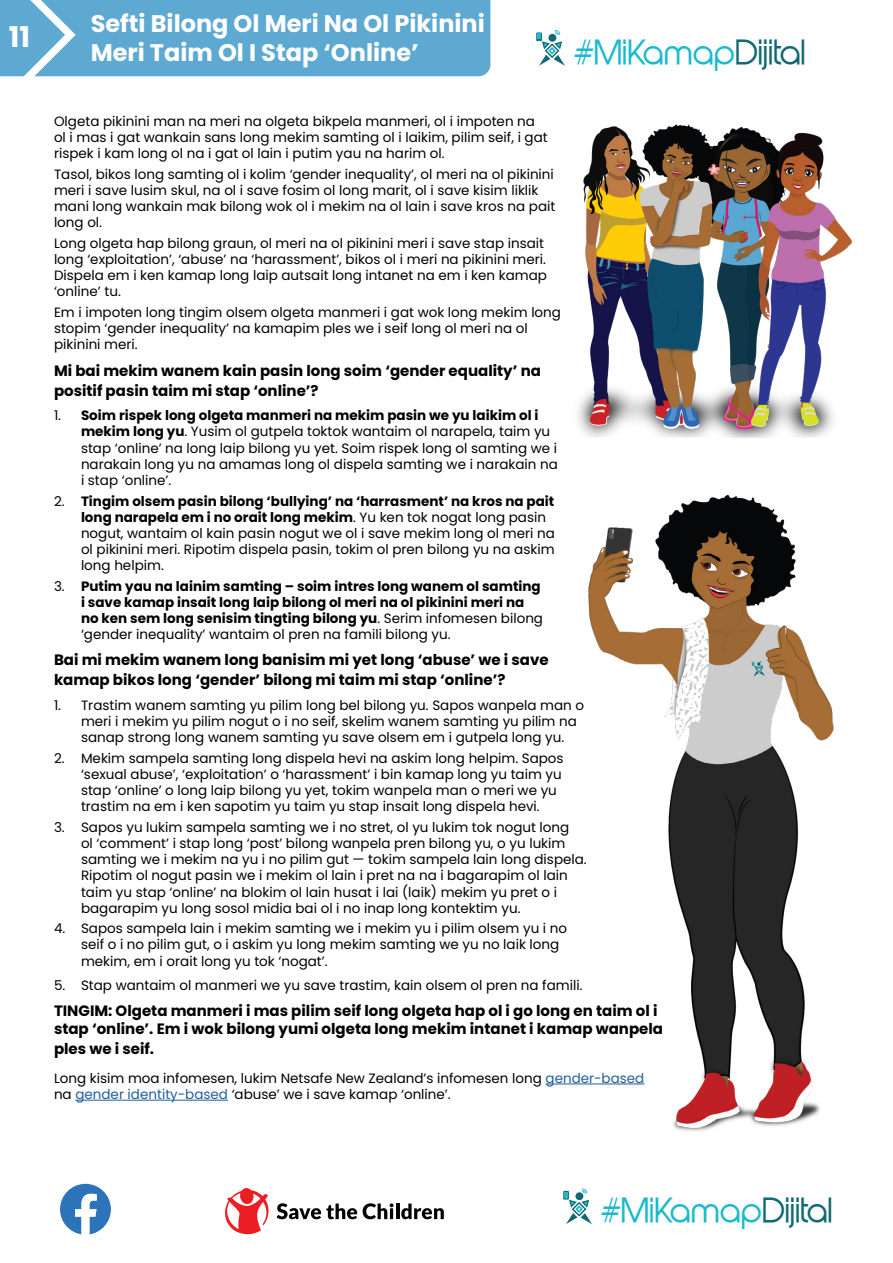
<style>
.page{position:relative;width:893px;height:1263px;background:#fff}
.page>*{position:absolute;margin:0;border:0;box-sizing:border-box;transform-origin:0 0}
.t1{font:31.95px "Abeatby Kai";color:#1cbacb}
.t2{font:700 28.5px "Poppins";color:#fff}
.t3{font:700 24px/28.8px "Poppins";color:#fff}
.t4{font:700 15px/19.8px "Poppins";color:#000}
.t5{font:13.5px/16.2px "Poppins";color:#000}
.t6{font:700 13.5px/16.2px "Poppins";color:#000}
.s1{color:#116972}
.s2{font-weight:700}
.s3{font-weight:400}
.s4{color:#215e9e}
</style>
<div class="page">
<hr style="left:545px;top:1083px;width:99px;height:1px;background:#215e9e">
<hr style="left:75px;top:1100px;width:153px;height:1px;background:#215e9e">
<div style="left:0;top:0;width:490px;height:77px;background:#5ea9d1"></div>
<svg style="left:60px;top:1184px;width:51px;height:51px"></svg>
<svg style="left:277px;top:1203px;width:80px;height:16px"></svg>
<svg style="left:363px;top:1203px;width:30px;height:16px"></svg>
<hr style="left:396px;top:1203px;width:3px;height:16px;background:#000">
<svg style="left:401px;top:1203px;width:43px;height:16px"></svg>
<svg style="left:225px;top:1188px;width:44px;height:47px"></svg>
<svg style="left:537px;top:30px;width:28px;height:36px"></svg>
<svg style="left:564px;top:1188px;width:28px;height:36px"></svg>
<img style="left:570px;top:494px;width:264px;height:637px">
<img style="left:577px;top:124px;width:275px;height:313px">
<h2 class="t2" style="left:9px;top:21px;width:23px">11</h2>
<h3 class="t3" style="left:91px;top:10px;width:396px">Sefti Bilong Ol Meri Na Ol Pikinini<br>Meri Taim Ol I Stap ‘Online’</h3>
<h1 class="t1" style="left:574px;top:39px;width:234px">#MiKamap<span class="s1">Dijital</span></h1>
<p class="t5" style="left:54px;top:113px;width:495px">Olgeta pikinini man na meri na olgeta bikpela manmeri, ol i impoten na ol i mas i gat wankain sans long mekim samting ol i laikim, pilim seif, i gat rispek i kam long ol na i gat ol lain i putim yau na harim ol.</p>
<p class="t5" style="left:54px;top:166px;width:503px">Tasol, bikos long samting ol i kolim ‘gender inequality’, ol meri na ol pikinini meri i save lusim skul, na ol i save fosim ol long marit, ol i save kisim liklik mani long wankain mak bilong wok ol i mekim na ol lain i save kros na pait long ol.</p>
<p class="t5" style="left:54px;top:235px;width:495px">Long olgeta hap bilong graun, ol meri na ol pikinini meri i save stap insait long ‘exploitation’, ‘abuse’ na ‘harassment’, bikos ol i meri na pikinini meri.<br>Dispela em i ken kamap long laip autsait long intanet na em i ken kamap ‘online’ tu.</p>
<p class="t5" style="left:54px;top:304px;width:509px">Em i impoten long tingim olsem olgeta manmeri i gat wok long mekim long stopim ‘gender inequality’ na kamapim ples we i seif long ol meri na ol pikinini meri.</p>
<p class="t4" style="left:54px;top:361px;width:488px">Mi bai mekim wanem kain pasin long soim ‘gender equality’ na positif pasin taim mi stap ‘online’?</p>
<p class="t5" style="left:81px;top:407px;width:478px;text-indent:-27px">1. <span class="s2">Soim rispek long olgeta manmeri na mekim pasin we yu laikim ol i mekim long yu</span>. Yusim ol gutpela toktok wantaim ol narapela, taim yu stap ‘online’ na long laip bilong yu yet. Soim rispek long ol samting we i narakain long yu na amamas long ol dispela samting we i narakain na i stap ‘online’.</p>
<p class="t5" style="left:81px;top:493px;width:475px;text-indent:-27px">2. <span class="s2">Tingim olsem pasin bilong ‘bullying’ na ‘harrasment’ na kros na pait long narapela em i no orait long mekim</span>. Yu ken tok nogat long pasin nogut, wantaim ol kain pasin nogut we ol i save mekim long ol meri na ol pikinini meri. Ripotim dispela pasin, tokim ol pren bilong yu na askim long helpim.</p>
<p class="t6" style="left:81px;top:578px;width:464px;text-indent:-27px"><span class="s3">3.</span> Putim yau na lainim samting – soim intres long wanem ol samting i save kamap insait long laip bilong ol meri na ol pikinini meri na no ken sem long senisim tingting bilong yu<span class="s3">. Serim infomesen bilong ‘gender inequality’ wantaim ol pren na famili bilong yu.</span></p>
<p class="t4" style="left:54px;top:650px;width:496px">Bai mi mekim wanem long banisim mi yet long ‘abuse’ we i save kamap bikos long ‘gender’ bilong mi taim mi stap ‘online’?</p>
<p class="t5" style="left:81px;top:697px;width:505px;text-indent:-27px">1. Trastim wanem samting yu pilim long bel bilong yu. Sapos wanpela man o meri i mekim yu pilim nogut o i no seif, skelim wanem samting yu pilim na sanap strong long wanem samting yu save olsem em i gutpela long yu.</p>
<p class="t5" style="left:81px;top:750px;width:484px;text-indent:-27px">2. Mekim sampela samting long dispela hevi na askim long helpim. Sapos ‘sexual abuse’, ‘exploitation’ o ‘harassment’ i bin kamap long yu taim yu stap ‘online’ o long laip bilong yu yet, tokim wanpela man o meri we yu trastim na em i ken sapotim yu taim yu stap insait long dispela hevi.</p>
<p class="t5" style="left:81px;top:819px;width:507px;text-indent:-27px">3. Sapos yu lukim sampela samting we i no stret, ol yu lukim tok nogut long<br>ol ‘comment’ i stap long ‘post’ bilong wanpela pren bilong yu, o yu lukim samting we i mekim na yu i no pilim gut — tokim sampela lain long dispela.<br>Ripotim ol nogut pasin we i mekim ol lain i pret na na i bagarapim ol lain taim yu stap ‘online’ na blokim ol lain husat i lai (laik) mekim yu pret o i bagarapim yu long sosol midia bai ol i no inap long kontektim yu.</p>
<p class="t5" style="left:81px;top:920px;width:488px;text-indent:-27px">4. Sapos sampela lain i mekim samting we i mekim yu i pilim olsem yu i no seif o i no pilim gut, o i askim yu long mekim samting we yu no laik long mekim, em i orait long yu tok ‘nogat’.</p>
<p class="t5" style="left:54px;top:977px;width:530px">5. Stap wantaim ol manmeri we yu save trastim, kain olsem ol pren na famili.</p>
<p class="t4" style="left:54px;top:1002px;width:611px;line-height:18px">TINGIM: Olgeta manmeri i mas pilim seif long olgeta hap ol i go long en taim ol i stap ‘online’. Em i wok bilong yumi olgeta long mekim intanet i kamap wanpela</p>
<p class="t4" style="left:54px;top:1039px;width:102px">ples we i seif.</p>
<p class="t5" style="left:54px;top:1070px;width:592px">Long kisim moa infomesen, lukim Netsafe New Zealand’s infomesen long <span class="s4">gender-based </span>na <span class="s4">gender identity-based</span> ‘abuse’ we i save kamap ‘online’.</p>
<h1 class="t1" style="left:601px;top:1197px;width:234px">#MiKamap<span class="s1">Dijital</span></h1>
</div>
